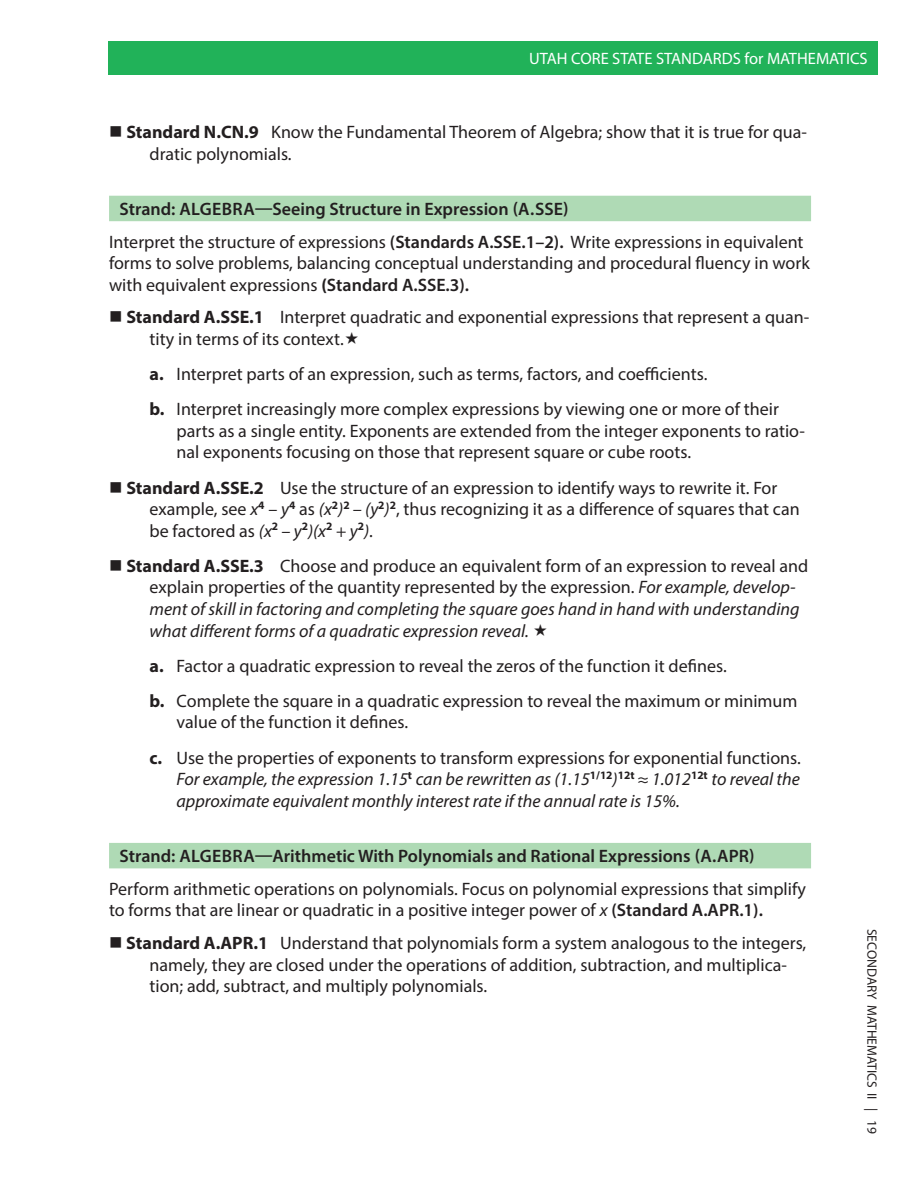
<style>
.page{position:relative;width:918px;height:1188px;background:#fff}
.page>*{position:absolute;margin:0;border:0;box-sizing:border-box;transform-origin:0 0}
.t1{font:18px/21.6px "Myriad Pro";color:#231f20}
.t2{font:italic 18px/21.6px "Myriad Pro";color:#231f20}
.t3{font:600 18px/32.7px "Myriad Pro";color:#231f20}
.t4{font:16.5px "Myriad Pro";color:#fff}
.t5{font:13.5px "Myriad Pro";color:#231f20}
.s1{font-weight:700}
.s2{font-weight:400}
.s3{font-weight:600}
.s4{font-style:italic}
.s5{font-weight:700;font-style:normal}
.s6{font-style:normal}
</style>
<div class="page">
<div style="left:108px;top:41px;width:770px;height:34px;background:#21b259"></div>
<div style="left:109px;top:196px;width:702px;height:25px;background:#afdab5"></div>
<div style="left:109px;top:843px;width:702px;height:25px;background:#afdab5"></div>
<p class="t4" style="left:529px;top:48px;width:340px">UTAH CORE STATE STANDARDS for MATHEMATICS</p>
<p class="t1" style="left:150px;top:121px;width:659px;text-indent:-23px"><span class="s1">Standard N.CN.9</span> Know the Fundamental Theorem of Algebra; show that it is true for qua&shy;dratic polynomials.</p>
<p class="t3" style="left:109px;top:192px;width:696px;text-indent:10px">Strand: ALGEBRA—Seeing Structure in Expression (A.SSE)<br><span class="s2">Interpret the structure of expressions</span> (Standards A.SSE.1–2). <span class="s2">Write expressions in equivalent</span></p>
<p class="t1" style="left:109px;top:252px;width:702px">forms to solve problems, balancing conceptual understanding and procedural fluency in work with equivalent expressions <span class="s1">(</span><span class="s3">Standard A.SSE.3).</span></p>
<p class="t1" style="left:150px;top:306px;width:661px;text-indent:-23px"><span class="s1">Standard A.SSE.1</span> Interpret quadratic and exponential expressions that represent a quan&shy;tity in terms of its context.</p>
<p class="t1" style="left:150px;top:356px;width:631px;line-height:35.1px"><span class="s1">a.</span> Interpret parts of an expression, such as terms, factors, and coefficients.<br><span class="s1">b.</span> Interpret increasingly more complex expressions by viewing one or more of their</p>
<p class="t1" style="left:177px;top:420px;width:630px">parts as a single entity. Exponents are extended from the integer exponents to ratio&shy;nal exponents focusing on those that represent square or cube roots.</p>
<p class="t1" style="left:150px;top:476px;width:652px;text-indent:-23px"><span class="s1">Standard A.SSE.2</span> Use the structure of an expression to identify ways to rewrite it. For example, see <span class="s4">x</span><sup>4</sup> – <span class="s4">y</span><sup>4</sup> as <span class="s4">(x</span><sup>2</sup><span class="s4">)</span><sup>2</sup> <span class="s4">– (y</span><sup>2</sup><span class="s4">)</span><sup>2</sup>, thus recognizing it as a difference of squares that can be factored as <span class="s4">(x</span><sup>2</sup> <span class="s4">– y</span><sup>2</sup><span class="s4">)(x</span><sup>2</sup> <span class="s4">+ y</span><sup>2</sup><span class="s4">)</span>.</p>
<p class="t2" style="left:150px;top:555px;width:660px;text-indent:-23px"><span class="s5">Standard A.SSE.3</span> <span class="s6">Choose and produce an equivalent form of an expression to reveal and explain properties of the quantity represented by the expression.</span> For example, develop&shy;ment of skill in factoring and completing the square goes hand in hand with understanding what different forms of a quadratic expression reveal.</p>
<p class="t1" style="left:150px;top:648px;width:649px;line-height:35.1px"><span class="s1">a.</span> Factor a quadratic expression to reveal the zeros of the function it defines.<br><span class="s1">b.</span> Complete the square in a quadratic expression to reveal the maximum or minimum</p>
<p class="t1" style="left:150px;top:705px;width:653px;line-height:35.1px;text-indent:27px">value of the function it defines.<br><span class="s1">c.</span> Use the properties of exponents to transform expressions for exponential functions.</p>
<p class="t2" style="left:177px;top:768px;width:625px">For example, the expression 1.15<sup>t</sup> can be rewritten as (1.15<sup>1/12</sup>)<sup>12t</sup> ≈ 1.012<sup>12t</sup> to reveal the approximate equivalent monthly interest rate if the annual rate is 15%.</p>
<p class="t3" style="left:120px;top:839px;width:637px">Strand: ALGEBRA—Arithmetic With Polynomials and Rational Expressions (A.APR)</p>
<p class="t1" style="left:109px;top:878px;width:698px">Perform arithmetic operations on polynomials. Focus on polynomial expressions that simplify to forms that are linear or quadratic in a positive integer power of <span class="s4">x</span> <span class="s3">(Standard A.APR.1).</span></p>
<p class="t1" style="left:150px;top:932px;width:658px;text-indent:-23px"><span class="s1">Standard A.APR.1</span> Understand that polynomials form a system analogous to the integers, namely, they are closed under the operations of addition, subtraction, and multiplica&shy;tion; add, subtract, and multiply polynomials.</p>
<p class="t5" style="left:880px;top:929px;width:206px;rotate:90deg">SECONDARY MATHEMATICS II | 19</p>
</div>
